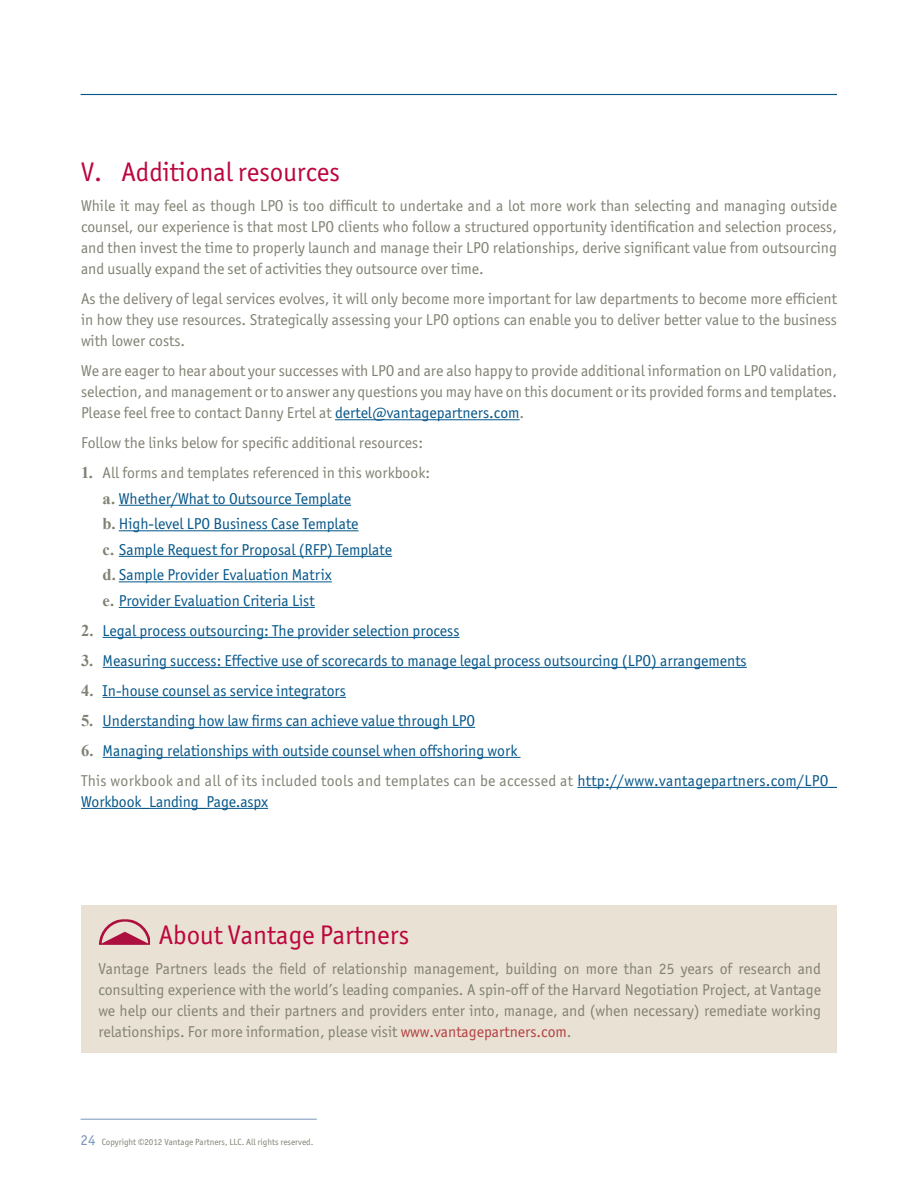
<style>
.page{position:relative;width:918px;height:1188px;background:#fff}
.page>*{position:absolute;margin:0;border:0;box-sizing:border-box;transform-origin:0 0}
.t1{font:27px "Officina Sans ITC Std";color:#bc063e}
.t2{font:15.75px/21px "Officina Sans ITC Std";color:#828173;text-align:justify}
.t3{font:15.75px/25.5px "Officina Sans ITC Std";color:#055689}
.t4{font:15.75px/30px "Officina Sans ITC Std";letter-spacing:.02em;color:#055689}
.t5{font:9px "Officina Sans ITC Std";color:#828173}
.s1{color:#055689}
.s2{font-family:"Times New Roman";font-weight:700;font-size:16.5px;color:#828173}
.s3{color:#828173}
.s4{color:#b24042}
.s5{font-size:15px;color:#7995bb}
</style>
<div class="page">
<hr style="left:81px;top:1119px;width:236px;height:1px;background:#7995bb">
<hr style="left:81px;top:94px;width:756px;height:1px;background:#055689">
<hr style="left:335px;top:419px;width:185px;height:1px;background:#055689">
<hr style="left:119px;top:505px;width:232px;height:1px;background:#055689">
<hr style="left:119px;top:530px;width:240px;height:1px;background:#055689">
<hr style="left:119px;top:556px;width:273px;height:1px;background:#055689">
<hr style="left:119px;top:581px;width:213px;height:1px;background:#055689">
<hr style="left:119px;top:607px;width:196px;height:1px;background:#055689">
<hr style="left:103px;top:637px;width:357px;height:1px;background:#055689">
<hr style="left:103px;top:667px;width:644px;height:1px;background:#055689">
<hr style="left:103px;top:697px;width:243px;height:1px;background:#055689">
<hr style="left:103px;top:727px;width:372px;height:1px;background:#055689">
<hr style="left:103px;top:757px;width:418px;height:1px;background:#055689">
<hr style="left:577px;top:787px;width:260px;height:1px;background:#055689">
<hr style="left:81px;top:808px;width:187px;height:1px;background:#055689">
<div style="left:81px;top:905px;width:756px;height:148px;background:#e9e2d4"></div>
<svg style="left:99px;top:919px;width:51px;height:26px"></svg>
<h1 class="t1" style="left:81px;top:157px;width:260px">V. Additional resources</h1>
<p class="t2" style="left:81px;top:195px;width:758px">While it may feel as though LPO is too difficult to undertake and a lot more work than selecting and managing outside counsel, our experience is that most LPO clients who follow a structured opportunity identification and selection process, and then invest the time to properly launch and manage their LPO relationships, derive significant value from outsourcing and usually expand the set of activities they outsource over time.</p>
<p class="t2" style="left:81px;top:288px;width:758px">As the delivery of legal services evolves, it will only become more important for law departments to become more efficient in how they use resources. Strategically assessing your LPO options can enable you to deliver better value to the business with lower costs.</p>
<p class="t2" style="left:81px;top:360px;width:758px">We are eager to hear about your successes with LPO and are also happy to provide additional information on LPO validation, selection, and management or to answer any questions you may have on this document or its provided forms and templates.<br>Please feel free to contact Danny Ertel at <span class="s1">dertel@vantagepartners.com</span>.</p>
<p class="t2" style="left:81px;top:432px;width:344px">Follow the links below for specific additional resources:</p>
<p class="t3" style="left:103px;top:460px;width:329px;text-indent:-22px"><span class="s2">1.</span> <span class="s3">All forms and templates referenced in this workbook: </span><span class="s2">a.</span> Whether/What to Outsource Template<br><span class="s2">b.</span> High-level LPO Business Case Template<br><span class="s2">c.</span> Sample Request for Proposal (RFP) Template<br><span class="s2">d.</span> Sample Provider Evaluation Matrix<br><span class="s2">e.</span> Provider Evaluation Criteria List</p>
<p class="t3" style="left:81px;top:618px;width:380px"><span class="s2">2.</span> Legal process outsourcing: The provider selection process</p>
<p class="t3" style="left:81px;top:648px;width:667px"><span class="s2">3.</span> Measuring success: Effective use of scorecards to manage legal process outsourcing (LPO) arrangements</p>
<p class="t3" style="left:81px;top:678px;width:267px"><span class="s2">4.</span> In-house counsel as service integrators</p>
<p class="t3" style="left:81px;top:708px;width:396px"><span class="s2">5.</span> Understanding how law firms can achieve value through LPO</p>
<p class="t4" style="left:81px;top:735px;width:757px"><span class="s2">6.</span> Managing relationships with outside counsel when offshoring work<br><span class="s3">This workbook and all of its included tools and templates can be accessed at</span> http://www.vantagepartners.com/LPO_</p>
<p class="t3" style="left:81px;top:789px;width:189px">Workbook_Landing_Page.aspx</p>
<h1 class="t1" style="left:159px;top:919px;width:252px">About Vantage Partners</h1>
<p class="t2" style="left:98px;top:958px;width:724px">Vantage Partners leads the field of relationship management, building on more than 25 years of research and consulting experience with the world’s leading companies. A spin-off of the Harvard Negotiation Project, at Vantage we help our clients and their partners and providers enter into, manage, and (when necessary) remediate working relationships. For more information, please visit <span class="s4">www.vantagepartners.com</span>.</p>
<p class="t5" style="left:81px;top:1137px;width:234px"><span class="s5">24</span> Copyright ©2012 Vantage Partners, LLC. All rights reserved.</p>
</div>
